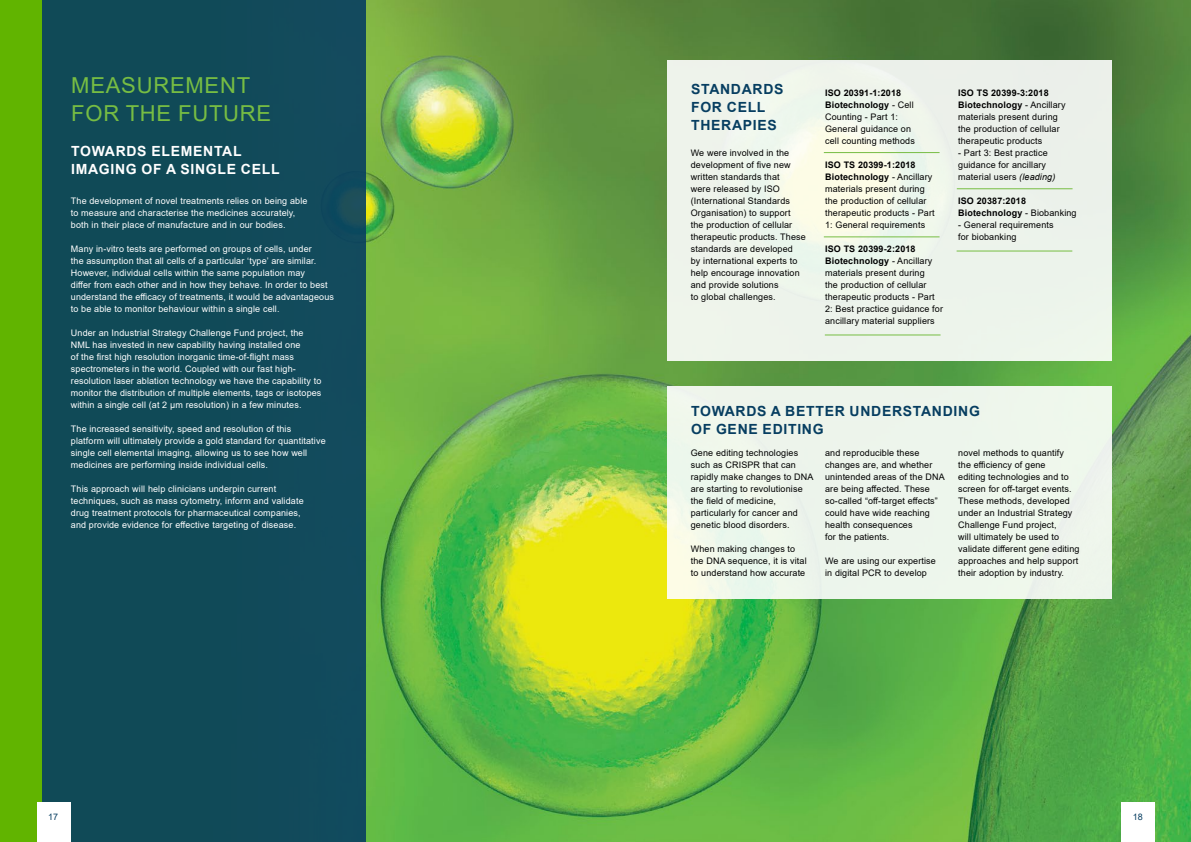
<style>
.page{position:relative;width:1191px;height:842px;background:#61b400}
.page>*{position:absolute;margin:0;border:0;box-sizing:border-box;transform-origin:0 0}
.t1{font:22px/28px "Arial";letter-spacing:.035em;color:#77bd43}
.t2{font:700 14px/18px "Arial";letter-spacing:.05em;color:#073e61}
.t3{font:700 14px/18px "Arial";letter-spacing:.05em;color:#fff}
.t4{font:9px/12px "Arial";letter-spacing:.015em;color:#000}
.t5{font:9px/12px "Arial";letter-spacing:.015em;color:#fff}
.t6{font:700 9px/12px "Arial";letter-spacing:.015em;color:#000}
.t7{font:9px "Arial";color:#073e61}
.s1{font-weight:700}
.s2{font-style:italic}
.s3{font-weight:400}
</style>
<div class="page">
<img style="left:366px;top:0;width:825px;height:842px">
<svg style="left:666px;top:60px;width:445px;height:300px;background:#edf3ea"></svg>
<div style="left:666px;top:386px;width:445px;height:212px;background:#edf6ec"></div>
<div style="left:43px;top:0;width:323px;height:842px;background:#104a57"></div>
<div style="left:37px;top:802px;width:34px;height:40px;background:#fff"></div>
<div style="left:1121px;top:802px;width:33px;height:40px;background:#fff"></div>
<hr style="left:824px;top:152px;width:115px;height:1px;background:#77bd43">
<hr style="left:824px;top:237px;width:115px;height:1px;background:#77bd43">
<hr style="left:956px;top:188px;width:116px;height:1px;background:#77bd43">
<hr style="left:825px;top:335px;width:115px;height:1px;background:#77bd43">
<hr style="left:956px;top:251px;width:116px;height:1px;background:#77bd43">
<h1 class="t1" style="left:71px;top:71px;width:201px">MEASUREMENT<br>FOR THE FUTURE</h1>
<h2 class="t3" style="left:71px;top:142px;width:210px">TOWARDS ELEMENTAL<br>IMAGING OF A SINGLE CELL</h2>
<p class="t5" style="left:71px;top:195px;width:238px">The development of novel treatments relies on being able to measure and characterise the medicines accurately, both in their place of manufacture and in our bodies.</p>
<p class="t5" style="left:71px;top:243px;width:265px">Many in-vitro tests are performed on groups of cells, under<br>the assumption that all cells of a particular ‘type’ are similar.<br>However, individual cells within the same population may<br>differ from each other and in how they behave. In order to best understand the efficacy of treatments, it would be advantageous to be able to monitor behaviour within a single cell.</p>
<p class="t5" style="left:71px;top:327px;width:252px">Under an Industrial Strategy Challenge Fund project, the NML has invested in new capability having installed one<br>of the first high resolution inorganic time-of-flight mass spectrometers in the world. Coupled with our fast high&shy;resolution laser ablation technology we have the capability to monitor the distribution of multiple elements, tags or isotopes within a single cell (at 2 µm resolution) in a few minutes.</p>
<p class="t5" style="left:71px;top:423px;width:256px">The increased sensitivity, speed and resolution of this platform will ultimately provide a gold standard for quantitative single cell elemental imaging, allowing us to see how well medicines are performing inside individual cells.</p>
<p class="t5" style="left:71px;top:483px;width:234px">This approach will help clinicians underpin current techniques, such as mass cytometry, inform and validate drug treatment protocols for pharmaceutical companies, and provide evidence for effective targeting of disease.</p>
<h2 class="t2" style="left:691px;top:80px;width:94px">STANDARDS<br>FOR CELL<br>THERAPIES</h2>
<p class="t4" style="left:691px;top:147px;width:116px">We were involved in the development of five new written standards that<br>were released by ISO (International Standards<br>Organisation) to support<br>the production of cellular therapeutic products. These standards are developed<br>by international experts to help encourage innovation and provide solutions<br>to global challenges.</p>
<p class="t4" style="left:825px;top:87px;width:91px"><span class="s1">ISO 20391-1:2018<br>Biotechnology</span> - Cell<br>Counting - Part 1:<br>General guidance on cell counting methods</p>
<p class="t4" style="left:825px;top:159px;width:111px"><span class="s1">ISO TS 20399-1:2018<br>Biotechnology</span> - Ancillary materials present during the production of cellular therapeutic products - Part<br>1: General requirements</p>
<p class="t4" style="left:825px;top:243px;width:119px"><span class="s1">ISO TS 20399-2:2018<br>Biotechnology</span> - Ancillary materials present during<br>the production of cellular therapeutic products - Part<br>2: Best practice guidance for ancillary material suppliers</p>
<p class="t4" style="left:958px;top:87px;width:109px"><span class="s1">ISO TS 20399-3:2018<br>Biotechnology</span> - Ancillary materials present during the production of cellular therapeutic products</p>
<p class="t4" style="left:958px;top:147px;width:99px">- Part 3: Best practice guidance for ancillary material users <span class="s2">(leading)</span></p>
<p class="t6" style="left:958px;top:195px;width:120px">ISO 20387:2018<br>Biotechnology <span class="s3">- Biobanking</span></p>
<p class="t4" style="left:958px;top:219px;width:97px">- General requirements for biobanking</p>
<h2 class="t2" style="left:691px;top:402px;width:290px">TOWARDS A BETTER UNDERSTANDING<br>OF GENE EDITING</h2>
<p class="t4" style="left:691px;top:447px;width:124px">Gene editing technologies such as CRISPR that can rapidly make changes to DNA are starting to revolutionise the field of medicine, particularly for cancer and genetic blood disorders.</p>
<p class="t4" style="left:691px;top:543px;width:117px">When making changes to the DNA sequence, it is vital to understand how accurate</p>
<p class="t4" style="left:825px;top:447px;width:121px">and reproducible these changes are, and whether unintended areas of the DNA are being affected. These so-called “off-target effects” could have wide reaching health consequences<br>for the patients.</p>
<p class="t4" style="left:825px;top:555px;width:112px">We are using our expertise in digital PCR to develop</p>
<p class="t4" style="left:958px;top:447px;width:123px">novel methods to quantify<br>the efficiency of gene<br>editing technologies and to screen for off-target events.<br>These methods, developed under an Industrial Strategy<br>Challenge Fund project,<br>will ultimately be used to validate different gene editing approaches and help support their adoption by industry.</p>
<p class="t7" style="left:48px;top:811px;width:12px">17</p>
<p class="t7" style="left:1133px;top:811px;width:12px">18</p>
</div>
